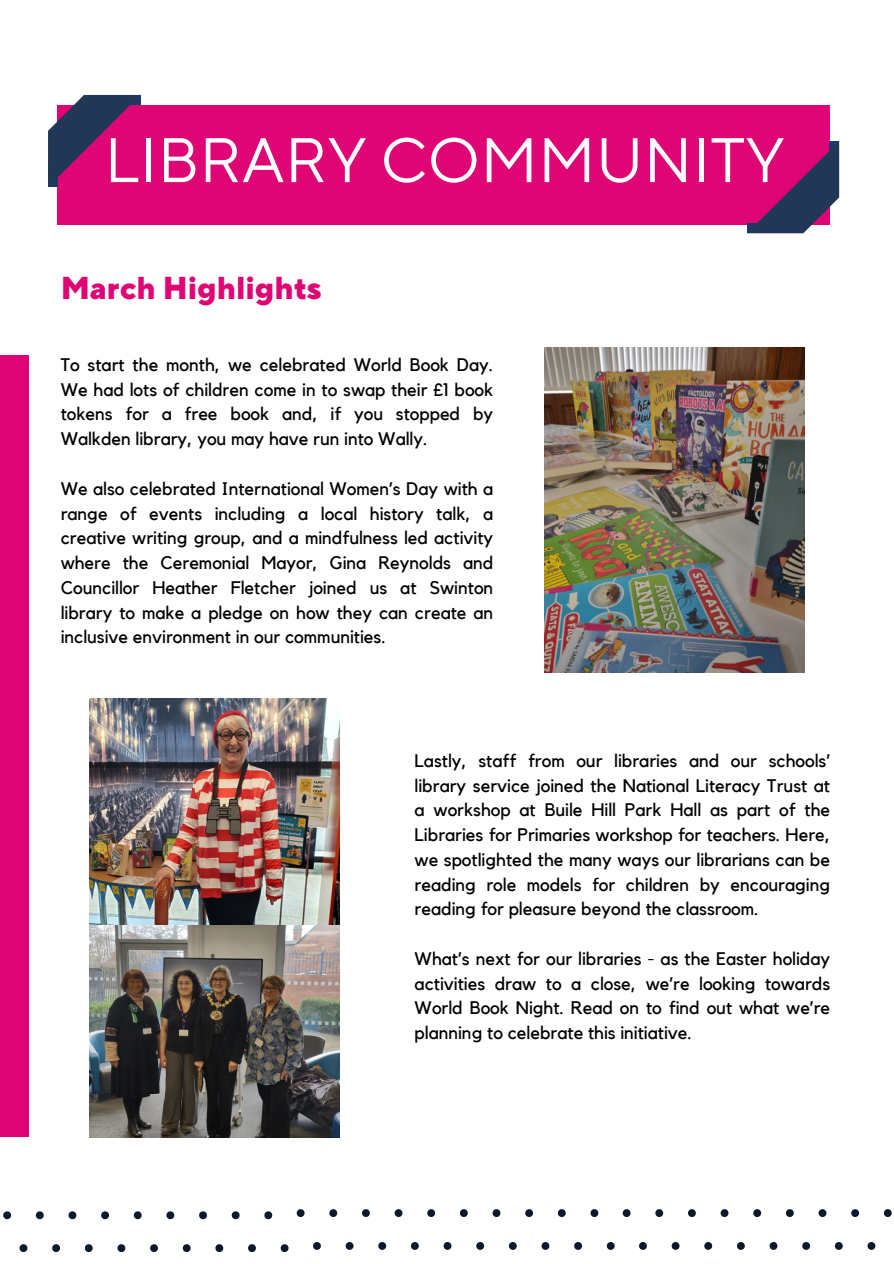
<style>
.page{position:relative;width:894px;height:1264px;background:#fff}
.page>*{position:absolute;margin:0;border:0;box-sizing:border-box;transform-origin:0 0}
.t1{font:62.7px "TT Norms Pro";color:#fff}
.t2{font:800 31.5px "TT Norms Pro";color:#df0575}
.t3{font:18.15px/24.8px "Kollektif";color:#000;text-align:justify}
</style>
<div class="page">
<div style="left:58px;top:104px;width:771px;height:120px;background:#df0575"></div>
<div style="left:0;top:356px;width:29px;height:780px;background:#df0575"></div>
<svg style="left:3px;top:1211px;width:8px;height:8px"></svg>
<svg style="left:36px;top:1211px;width:8px;height:8px"></svg>
<svg style="left:68px;top:1211px;width:8px;height:8px"></svg>
<svg style="left:101px;top:1211px;width:8px;height:8px"></svg>
<svg style="left:134px;top:1211px;width:8px;height:8px"></svg>
<svg style="left:166px;top:1211px;width:8px;height:8px"></svg>
<svg style="left:199px;top:1211px;width:8px;height:8px"></svg>
<svg style="left:232px;top:1211px;width:7px;height:8px"></svg>
<svg style="left:264px;top:1211px;width:8px;height:8px"></svg>
<svg style="left:20px;top:1244px;width:7px;height:7px"></svg>
<svg style="left:52px;top:1244px;width:8px;height:7px"></svg>
<svg style="left:85px;top:1244px;width:8px;height:7px"></svg>
<svg style="left:117px;top:1244px;width:8px;height:7px"></svg>
<svg style="left:150px;top:1244px;width:8px;height:7px"></svg>
<svg style="left:183px;top:1244px;width:7px;height:7px"></svg>
<svg style="left:215px;top:1244px;width:8px;height:7px"></svg>
<svg style="left:248px;top:1244px;width:8px;height:7px"></svg>
<svg style="left:280px;top:1244px;width:8px;height:7px"></svg>
<svg style="left:296px;top:1209px;width:8px;height:7px"></svg>
<svg style="left:329px;top:1209px;width:8px;height:7px"></svg>
<svg style="left:362px;top:1209px;width:8px;height:7px"></svg>
<svg style="left:394px;top:1209px;width:8px;height:7px"></svg>
<svg style="left:427px;top:1209px;width:8px;height:7px"></svg>
<svg style="left:460px;top:1209px;width:7px;height:7px"></svg>
<svg style="left:492px;top:1209px;width:8px;height:7px"></svg>
<svg style="left:525px;top:1209px;width:8px;height:7px"></svg>
<svg style="left:557px;top:1209px;width:8px;height:7px"></svg>
<svg style="left:590px;top:1209px;width:8px;height:7px"></svg>
<svg style="left:313px;top:1242px;width:8px;height:7px"></svg>
<svg style="left:345px;top:1242px;width:8px;height:7px"></svg>
<svg style="left:378px;top:1242px;width:8px;height:7px"></svg>
<svg style="left:411px;top:1242px;width:7px;height:7px"></svg>
<svg style="left:443px;top:1242px;width:8px;height:7px"></svg>
<svg style="left:476px;top:1242px;width:8px;height:7px"></svg>
<svg style="left:508px;top:1242px;width:8px;height:7px"></svg>
<svg style="left:541px;top:1242px;width:8px;height:7px"></svg>
<svg style="left:574px;top:1242px;width:8px;height:7px"></svg>
<svg style="left:606px;top:1242px;width:8px;height:7px"></svg>
<svg style="left:622px;top:1209px;width:8px;height:7px"></svg>
<svg style="left:655px;top:1209px;width:8px;height:7px"></svg>
<svg style="left:688px;top:1209px;width:7px;height:7px"></svg>
<svg style="left:720px;top:1209px;width:8px;height:7px"></svg>
<svg style="left:753px;top:1209px;width:8px;height:7px"></svg>
<svg style="left:785px;top:1209px;width:8px;height:7px"></svg>
<svg style="left:818px;top:1209px;width:8px;height:7px"></svg>
<svg style="left:851px;top:1209px;width:7px;height:7px"></svg>
<svg style="left:883px;top:1209px;width:8px;height:7px"></svg>
<svg style="left:639px;top:1242px;width:7px;height:7px"></svg>
<svg style="left:671px;top:1242px;width:8px;height:7px"></svg>
<svg style="left:704px;top:1242px;width:8px;height:7px"></svg>
<svg style="left:737px;top:1242px;width:7px;height:7px"></svg>
<svg style="left:769px;top:1242px;width:8px;height:7px"></svg>
<svg style="left:802px;top:1242px;width:7px;height:7px"></svg>
<svg style="left:834px;top:1242px;width:8px;height:7px"></svg>
<svg style="left:867px;top:1242px;width:8px;height:7px"></svg>
<svg style="left:48px;top:95px;width:92px;height:92px"></svg>
<svg style="left:746px;top:141px;width:92px;height:92px"></svg>
<img style="left:89px;top:699px;width:250px;height:226px">
<img style="left:89px;top:925px;width:250px;height:212px">
<img style="left:544px;top:347px;width:260px;height:325px">
<p class="t1" style="left:104px;top:122px;width:682px">LIBRARY COMMUNITY</p>
<p class="t2" style="left:61px;top:269px;width:262px">March Highlights</p>
<p class="t3" style="left:61px;top:353px;width:434px">To start the month, we celebrated World Book Day.<br>We had lots of children come in to swap their £1 book tokens for a free book and, if you stopped by Walkden library, you may have run into Wally.</p>
<p class="t3" style="left:61px;top:477px;width:434px">We also celebrated International Women’s Day with a range of events including a local history talk, a creative writing group, and a mindfulness led activity where the Ceremonial Mayor, Gina Reynolds and Councillor Heather Fletcher joined us at Swinton library to make a pledge on how they can create an inclusive environment in our communities.</p>
<p class="t3" style="left:414px;top:748px;width:417px">Lastly, staff from our libraries and our schools’ library service joined the National Literacy Trust at a workshop at Buile Hill Park Hall as part of the Libraries for Primaries workshop for teachers. Here, we spotlighted the many ways our librarians can be reading role models for children by encouraging reading for pleasure beyond the classroom.</p>
<p class="t3" style="left:414px;top:946px;width:417px">What’s next for our libraries - as the Easter holiday activities draw to a close, we’re looking towards World Book Night. Read on to find out what we’re planning to celebrate this initiative.</p>
</div>
